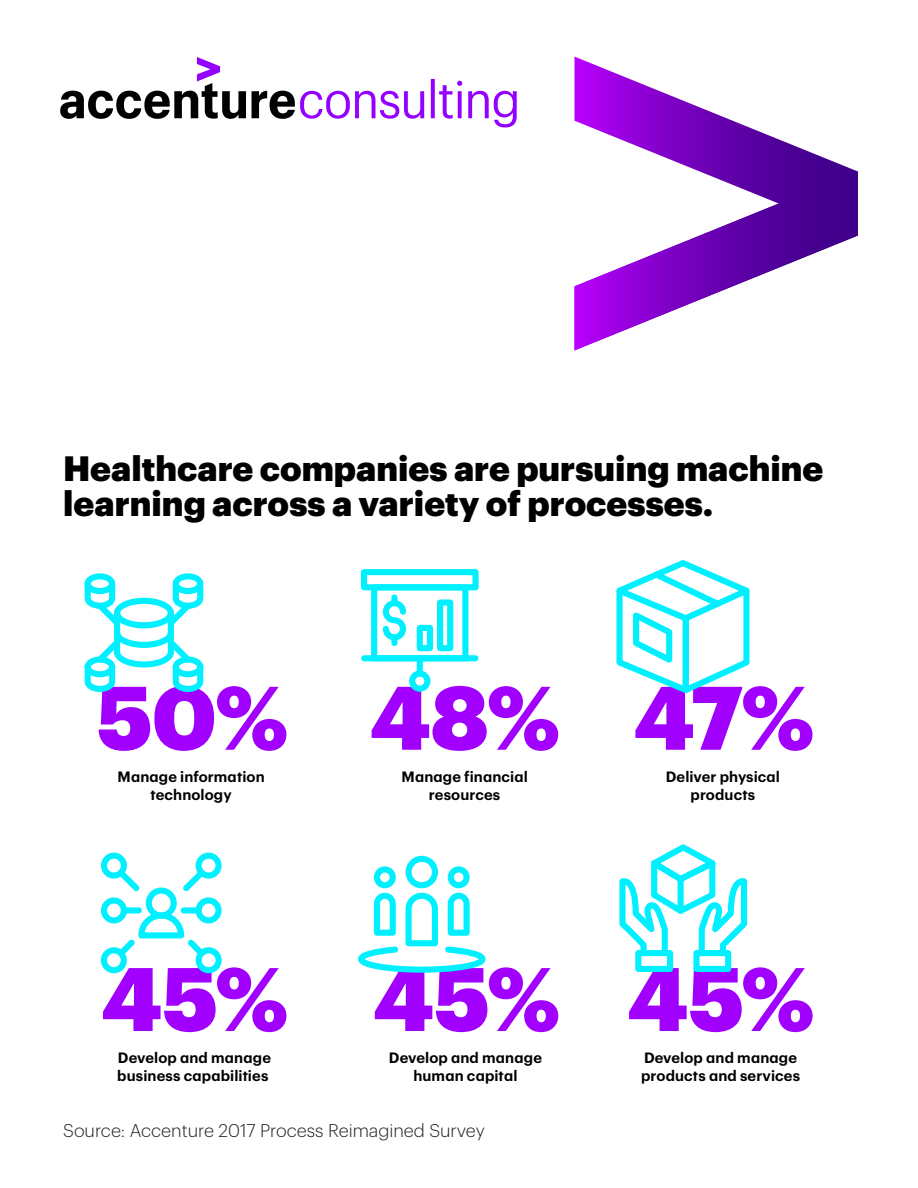
<style>
.page{position:relative;width:918px;height:1188px;background:#fff}
.page>*{position:absolute;margin:0;border:0;box-sizing:border-box;transform-origin:0 0}
.t1{font:900 88.05px "Graphik";letter-spacing:-.005em;color:#a100ff}
.t2{font:900 34.5px/34.5px "Graphik";color:#000}
.t3{font:300 18px "Graphik";color:#231f20}
.t4{font:600 14.7px/18.3px "Graphik";letter-spacing:.01em;color:#000;text-align:center}
</style>
<div class="page">
<div style="left:406px;top:856px;width:32px;height:32px;border:6px solid #00f0ff;border-radius:50%"></div>
<div style="left:448px;top:866px;width:22px;height:22px;border:6px solid #00f0ff;border-radius:50%"></div>
<div style="left:374px;top:866px;width:22px;height:22px;border:6px solid #00f0ff;border-radius:50%"></div>
<svg style="left:358px;top:892px;width:128px;height:81px"></svg>
<div style="left:173px;top:573px;width:30px;height:21px;border:6px solid #00f0ff;border-radius:50%"></div>
<div style="left:85px;top:573px;width:30px;height:21px;border:6px solid #00f0ff;border-radius:50%"></div>
<svg style="left:84px;top:578px;width:120px;height:114px"></svg>
<div style="left:361px;top:569px;width:118px;height:21px;border:6px solid #00f0ff"></div>
<div style="left:364px;top:655px;width:111px;height:6px;background:#00f0ff"></div>
<div style="left:371px;top:584px;width:97px;height:77px;border:6px solid #00f0ff"></div>
<div style="left:417px;top:658px;width:6px;height:16px;background:#00f0ff"></div>
<div style="left:409px;top:670px;width:21px;height:22px;border:6px solid #00f0ff;border-radius:50%"></div>
<div style="left:417px;top:625px;width:16px;height:26px;border:6px solid #00f0ff"></div>
<div style="left:437px;top:599px;width:16px;height:52px;border:6px solid #00f0ff"></div>
<svg style="left:382px;top:600px;width:25px;height:40px"></svg>
<div style="left:391px;top:637px;width:7px;height:6px;background:#00f0ff"></div>
<div style="left:391px;top:597px;width:7px;height:6px;background:#00f0ff"></div>
<svg style="left:616px;top:560px;width:134px;height:133px"></svg>
<div style="left:146px;top:888px;width:31px;height:31px;border:6px solid #00f0ff;border-radius:50%"></div>
<svg style="left:183px;top:864px;width:23px;height:28px"></svg>
<div style="left:196px;top:853px;width:26px;height:26px;border:6px solid #00f0ff;border-radius:50%"></div>
<div style="left:196px;top:947px;width:26px;height:26px;border:6px solid #00f0ff;border-radius:50%"></div>
<svg style="left:116px;top:869px;width:24px;height:23px"></svg>
<div style="left:101px;top:853px;width:26px;height:26px;border:6px solid #00f0ff;border-radius:50%"></div>
<svg style="left:112px;top:909px;width:98px;height:53px"></svg>
<div style="left:101px;top:947px;width:26px;height:26px;border:6px solid #00f0ff;border-radius:50%"></div>
<div style="left:184px;top:907px;width:15px;height:6px;background:#00f0ff"></div>
<div style="left:196px;top:897px;width:26px;height:26px;border:6px solid #00f0ff;border-radius:50%"></div>
<div style="left:124px;top:907px;width:15px;height:6px;background:#00f0ff"></div>
<div style="left:101px;top:897px;width:26px;height:26px;border:6px solid #00f0ff;border-radius:50%"></div>
<div style="left:693px;top:950px;width:38px;height:22px;border:6px solid #00f0ff"></div>
<div style="left:635px;top:950px;width:38px;height:22px;border:6px solid #00f0ff"></div>
<svg style="left:619px;top:844px;width:129px;height:115px"></svg>
<div style="left:678px;top:879px;width:6px;height:32px;background:#00f0ff"></div>
<svg style="left:574px;top:236px;width:283px;height:114px"></svg>
<svg style="left:574px;top:57px;width:284px;height:179px"></svg>
<svg style="left:60px;top:57px;width:457px;height:70px"></svg>
<h2 class="t2" style="left:63px;top:448px;width:762px">Healthcare companies are pursuing machine learning across a variety of processes.</h2>
<h1 class="t1" style="left:97px;top:649px;width:193px">50%</h1>
<p class="t4" style="left:117px;top:766px;width:149px">Manage information technology</p>
<h1 class="t1" style="left:102px;top:930px;width:188px">45%</h1>
<p class="t4" style="left:117px;top:1047px;width:155px;text-align:left">Develop and manage business capabilities</p>
<h1 class="t1" style="left:370px;top:649px;width:191px">48%</h1>
<p class="t4" style="left:401px;top:766px;width:128px">Manage financial resources</p>
<h1 class="t1" style="left:374px;top:930px;width:188px">45%</h1>
<p class="t4" style="left:389px;top:1047px;width:155px">Develop and manage human capital</p>
<p class="t3" style="left:63px;top:1118px;width:423px">Source: Accenture 2017 Process Reimagined Survey</p>
<h1 class="t1" style="left:634px;top:649px;width:182px">47%</h1>
<p class="t4" style="left:666px;top:766px;width:116px">Deliver physical products</p>
<h1 class="t1" style="left:628px;top:930px;width:188px">45%</h1>
<p class="t4" style="left:641px;top:1047px;width:161px;text-align:left">Develop and manage products and services</p>
</div>
